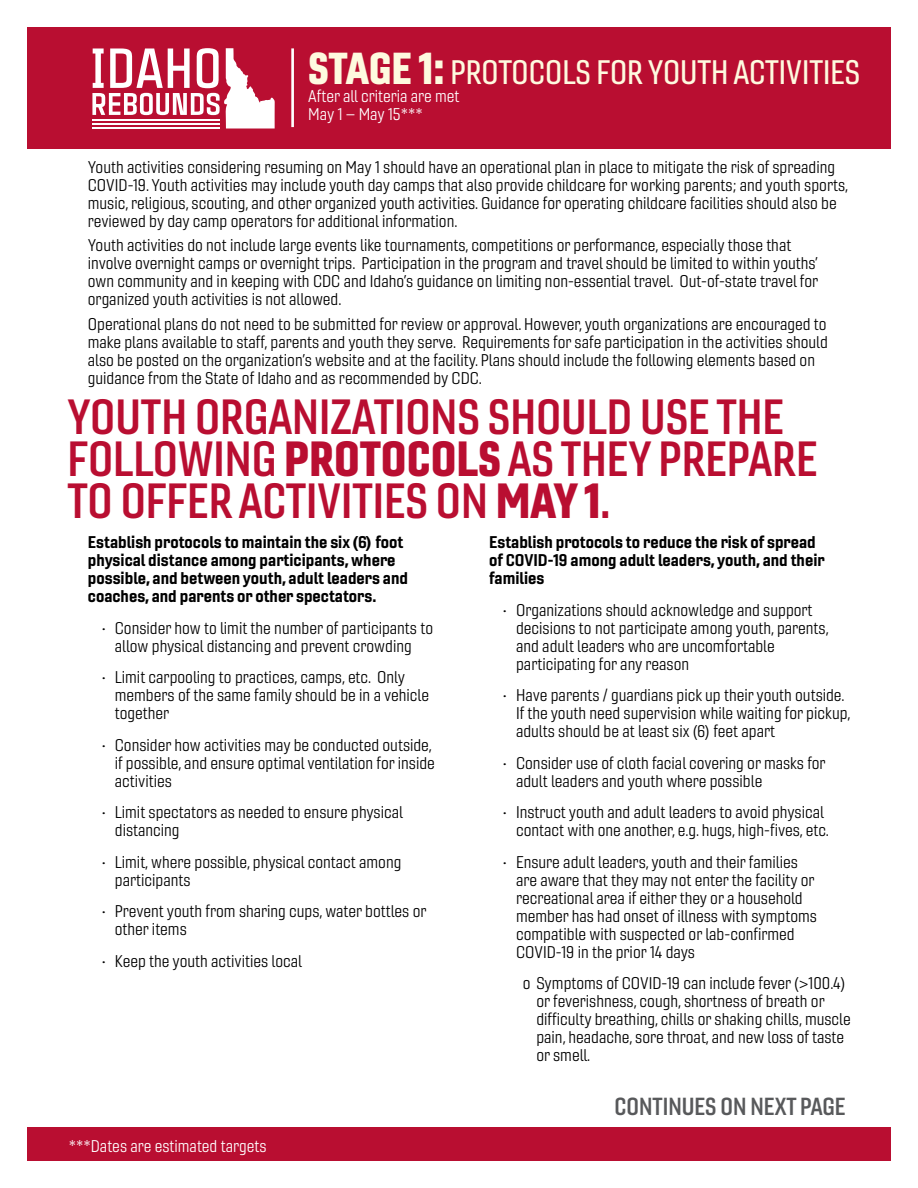
<style>
.page{position:relative;width:918px;height:1188px;background:#fff}
.page>*{position:absolute;margin:0;border:0;box-sizing:border-box;transform-origin:0 0}
.t1{font:48px/42px "Gineso Con Dem";color:#b90e31}
.t2{font:33px "Gineso Con Med";color:#fefadf}
.t3{font:24px "Gineso Con Dem";color:#58595b}
.t4{font:16.5px/18px "Gineso Nor Boo";color:#000}
.t5{font:16.5px/18px "Gineso Nor Bol";color:#000}
.t6{font:16.5px/18px "Gineso Nor Boo";color:#fff}
.s1{font-family:"Gineso Con Bla";font-size:43.5px}
.s2{font-family:"Gineso Con Bla"}
</style>
<div class="page">
<div style="left:27px;top:27px;width:864px;height:121px;background:#b90e31"></div>
<div style="left:27px;top:1128px;width:864px;height:33px;background:#b90e31"></div>
<svg style="left:92px;top:48px;width:183px;height:81px"></svg>
<hr style="left:291px;top:48px;width:3px;height:79px;background:#fff">
<h2 class="t2" style="left:308px;top:52px;width:553px"><span class="s1">STAGE 1:</span> PROTOCOLS FOR YOUTH ACTIVITIES</h2>
<p class="t6" style="left:308px;top:87px;width:153px">After all criteria are met<br>May 1 – May 15***</p>
<p class="t4" style="left:88px;top:158px;width:762px">Youth activities considering resuming on May 1 should have an operational plan in place to mitigate the risk of spreading COVID-19. Youth activities may include youth day camps that also provide childcare for working parents; and youth sports, music, religious, scouting, and other organized youth activities. Guidance for operating childcare facilities should also be reviewed by day camp operators for additional information.</p>
<p class="t4" style="left:88px;top:237px;width:732px">Youth activities do not include large events like tournaments, competitions or performance, especially those that involve overnight camps or overnight trips. Participation in the program and travel should be limited to within youths’ own community and in keeping with CDC and Idaho’s guidance on limiting non-essential travel. Out-of-state travel for organized youth activities is not allowed.</p>
<p class="t4" style="left:88px;top:315px;width:742px">Operational plans do not need to be submitted for review or approval. However, youth organizations are encouraged to make plans available to staff, parents and youth they serve. Requirements for safe participation in the activities should also be posted on the organization’s website and at the facility. Plans should include the following elements based on guidance from the State of Idaho and as recommended by CDC.</p>
<h1 class="t1" style="left:68px;top:396px;width:751px">YOUTH ORGANIZATIONS SHOULD USE THE<br>FOLLOWING <span class="s2">PROTOCOLS</span> AS THEY PREPARE<br>TO OFFER ACTIVITIES ON <span class="s2">MAY 1</span>.</h1>
<p class="t5" style="left:88px;top:533px;width:322px">Establish protocols to maintain the six (6) foot physical distance among participants, where possible, and between youth, adult leaders and coaches, and parents or other spectators.</p>
<p class="t4" style="left:101px;top:619px;width:333px;text-align:center">• Consider how to limit the number of participants to allow physical distancing and prevent crowding</p>
<p class="t4" style="left:115px;top:669px;width:316px;text-indent:-13px">• Limit carpooling to practices, camps, etc. Only members of the same family should be in a vehicle together</p>
<p class="t4" style="left:115px;top:736px;width:321px;text-indent:-13px">• Consider how activities may be conducted outside, if possible, and ensure optimal ventilation for inside activities</p>
<p class="t4" style="left:115px;top:804px;width:290px;text-indent:-13px">• Limit spectators as needed to ensure physical distancing</p>
<p class="t4" style="left:115px;top:853px;width:288px;text-indent:-13px">• Limit, where possible, physical contact among participants</p>
<p class="t4" style="left:115px;top:903px;width:313px;text-indent:-13px">• Prevent youth from sharing cups, water bottles or other items</p>
<p class="t4" style="left:101px;top:952px;width:202px">• Keep the youth activities local</p>
<p class="t6" style="left:69px;top:1137px;width:199px">***Dates are estimated targets</p>
<p class="t5" style="left:489px;top:533px;width:337px">Establish protocols to reduce the risk of spread of COVID-19 among adult leaders, youth, and their families</p>
<p class="t4" style="left:516px;top:601px;width:314px;text-indent:-13px">• Organizations should acknowledge and support decisions to not participate among youth, parents, and adult leaders who are uncomfortable participating for any reason</p>
<p class="t4" style="left:516px;top:687px;width:336px;text-indent:-13px">• Have parents / guardians pick up their youth outside.<br>If the youth need supervision while waiting for pickup, adults should be at least six (6) feet apart</p>
<p class="t4" style="left:516px;top:754px;width:311px;text-indent:-13px">• Consider use of cloth facial covering or masks for adult leaders and youth where possible</p>
<p class="t4" style="left:516px;top:804px;width:314px;text-indent:-13px">• Instruct youth and adult leaders to avoid physical contact with one another, e.g. hugs, high-fives, etc.</p>
<p class="t4" style="left:516px;top:853px;width:302px;text-indent:-13px">• Ensure adult leaders, youth and their families are aware that they may not enter the facility or recreational area if either they or a household member has had onset of illness with symptoms compatible with suspected or lab-confirmed COVID-19 in the prior 14 days</p>
<p class="t4" style="left:536px;top:975px;width:316px;text-indent:-13px">o Symptoms of COVID-19 can include fever (&gt;100.4) or feverishness, cough, shortness of breath or difficulty breathing, chills or shaking chills, muscle pain, headache, sore throat, and new loss of taste or smell.</p>
<h3 class="t3" style="left:615px;top:1091px;width:233px">CONTINUES ON NEXT PAGE</h3>
</div>
